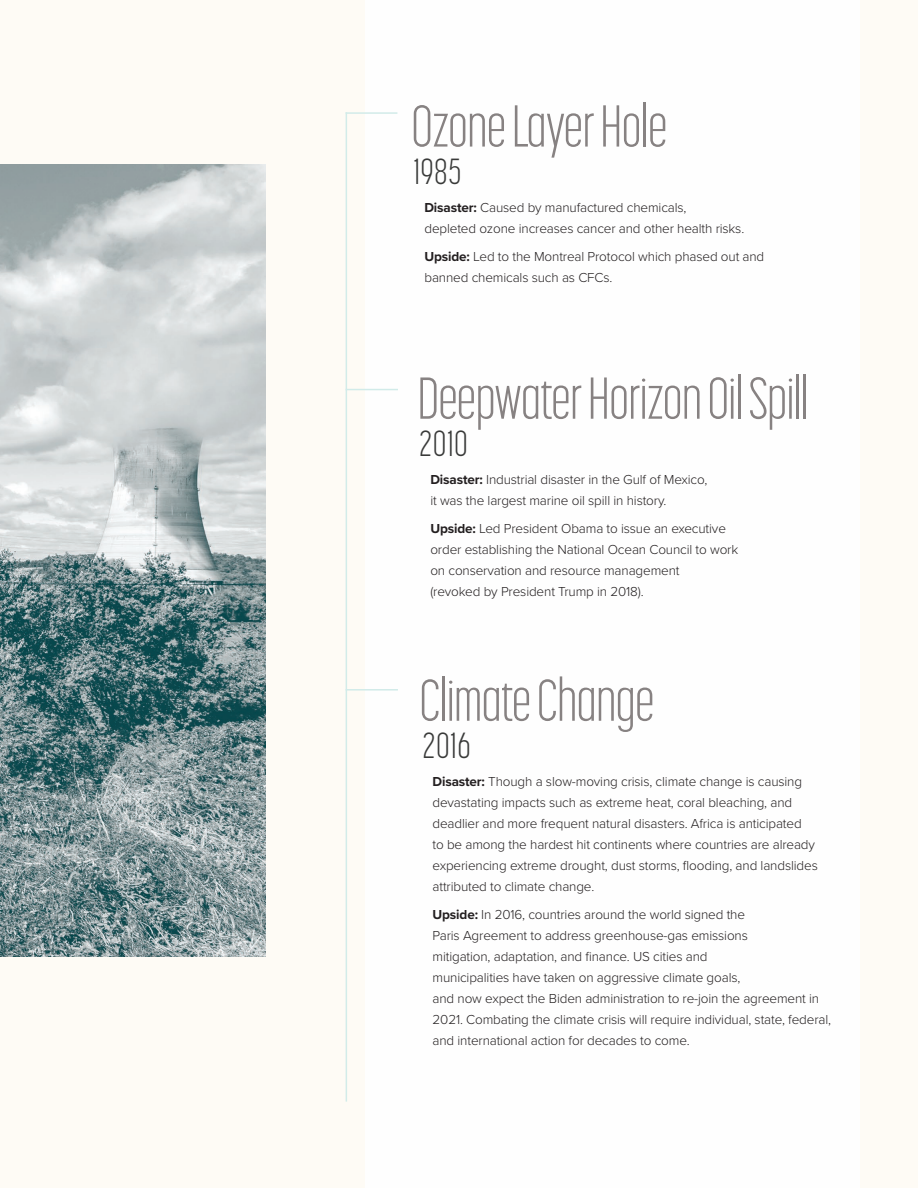
<style>
.page{position:relative;width:918px;height:1188px;background:#fefbf5}
.page>*{position:absolute;margin:0;border:0;box-sizing:border-box;transform-origin:0 0}
.t1{font:300 58.5px "Korolev Compressed";letter-spacing:-.025em;color:#878282}
.t2{font:300 36px "Korolev Compressed";letter-spacing:.01em;color:#393a39}
.t3{font:300 13.5px/21px "Proxima Nova";letter-spacing:-.01em;color:#231f20}
.s1{font-weight:700}
</style>
<div class="page">
<div style="left:365px;top:0;width:495px;height:1188px;background:#fff"></div>
<img style="left:0;top:164px;width:265px;height:792px">
<hr style="left:346px;top:112px;width:1px;height:990px;background:#d2ece9">
<hr style="left:346px;top:112px;width:51px;height:2px;background:#d1ebe9">
<hr style="left:346px;top:389px;width:52px;height:1px;background:#d1ebe9">
<hr style="left:346px;top:689px;width:52px;height:2px;background:#d1ebe9">
<p class="t1" style="left:411px;top:94px;width:259px">Ozone Layer Hole</p>
<p class="t2" style="left:413px;top:152px;width:50px">1985</p>
<p class="t3" style="left:424px;top:196px;width:321px"><span class="s1">Disaster:</span> Caused by manufactured chemicals,<br>depleted ozone increases cancer and other health risks.</p>
<p class="t3" style="left:424px;top:245px;width:341px"><span class="s1">Upside:</span> Led to the Montreal Protocol which phased out and banned chemicals such as CFCs.</p>
<p class="t1" style="left:417px;top:366px;width:394px">Deepwater Horizon Oil Spill</p>
<p class="t2" style="left:419px;top:424px;width:50px">2010</p>
<p class="t3" style="left:430px;top:468px;width:279px"><span class="s1">Disaster:</span> Industrial disaster in the Gulf of Mexico, it was the largest marine oil spill in history.</p>
<p class="t3" style="left:430px;top:517px;width:309px"><span class="s1">Upside:</span> Led President Obama to issue an executive order establishing the National Ocean Council to work on conservation and resource management<br>(revoked by President Trump in 2018).</p>
<p class="t1" style="left:419px;top:668px;width:237px">Climate Change</p>
<p class="t2" style="left:423px;top:726px;width:50px">2016</p>
<p class="t3" style="left:433px;top:770px;width:387px"><span class="s1">Disaster:</span> Though a slow-moving crisis, climate change is causing devastating impacts such as extreme heat, coral bleaching, and deadlier and more frequent natural disasters. Africa is anticipated<br>to be among the hardest hit continents where countries are already experiencing extreme drought, dust storms, flooding, and landslides attributed to climate change.</p>
<p class="t3" style="left:433px;top:903px;width:400px"><span class="s1">Upside:</span> In 2016, countries around the world signed the<br>Paris Agreement to address greenhouse-gas emissions<br>mitigation, adaptation, and finance. US cities and<br>municipalities have taken on aggressive climate goals,<br>and now expect the Biden administration to re-join the agreement in 2021. Combating the climate crisis will require individual, state, federal, and international action for decades to come.</p>
</div>
